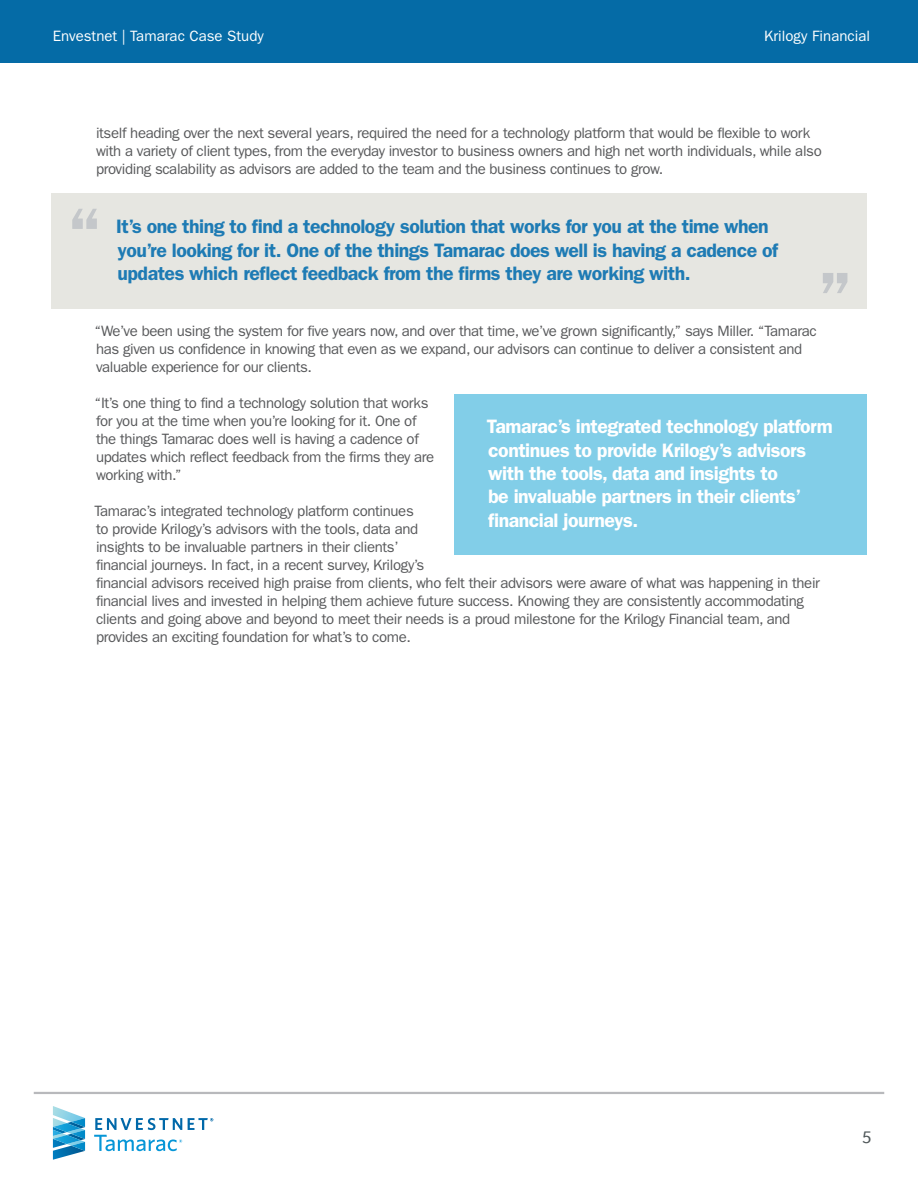
<style>
.page{position:relative;width:918px;height:1188px;background:#fff}
.page>*{position:absolute;margin:0;border:0;box-sizing:border-box;transform-origin:0 0}
.Paragraph_Style_1{font:600 72px "Franklin Gothic";color:#c4c7ca}
.Paragraph_Style_1-2{font:600 19.5px/23.4px "Franklin Gothic";letter-spacing:-.025em;color:#1e7bb4}
.Paragraph_Style_1-3{font:600 19.5px/23.4px "Franklin Gothic";letter-spacing:-.025em;color:#fff}
.t1{font:18px "Slate W01";color:#4f5759}
.Paragraph_Style_1-4{font:15px/18px "Franklin Gothic";letter-spacing:-.025em;color:#58595b}
.t2{font:15px "Franklin Gothic";color:#fff}
</style>
<div class="page">
<svg style="left:53px;top:1106px;width:32px;height:54px"></svg>
<svg style="left:188px;top:1118px;width:25px;height:12px"></svg>
<svg style="left:94px;top:1118px;width:88px;height:33px"></svg>
<div style="left:0;top:0;width:918px;height:63px;background:#056ba6"></div>
<hr style="left:34px;top:1092px;width:850px;height:2px;background:#b8b9bc">
<div style="left:454px;top:394px;width:413px;height:161px;background:#82cee8"></div>
<div style="left:51px;top:193px;width:816px;height:115px;background:#e6e6e1"></div>
<p class="t2" style="left:53px;top:27px;width:212px">Envestnet | Tamarac Case Study</p>
<p class="t2" style="left:764px;top:27px;width:107px">Krilogy Financial</p>
<p class="Paragraph_Style_1-4" style="left:96px;top:124px;width:727px">itself heading over the next several years, required the need for a technology platform that would be flexible to work with a variety of client types, from the everyday investor to business owners and high net worth individuals, while also providing scalability as advisors are added to the team and the business continues to grow.</p>
<p class="Paragraph_Style_1" style="left:67px;top:191px;width:36px">“</p>
<p class="Paragraph_Style_1-2" style="left:116px;top:215px;width:663px">It’s one thing to find a technology solution that works for you at the time when you’re looking for it. One of the things Tamarac does well is having a cadence of updates which reflect feedback from the firms they are working with.</p>
<p class="Paragraph_Style_1" style="left:818px;top:255px;width:36px">”</p>
<p class="Paragraph_Style_1-4" style="left:94px;top:322px;width:724px">“We’ve been using the system for five years now, and over that time, we’ve grown significantly,” says Miller. “Tamarac has given us confidence in knowing that even as we expand, our advisors can continue to deliver a consistent and valuable experience for our clients.</p>
<p class="Paragraph_Style_1-4" style="left:94px;top:394px;width:341px">“It’s one thing to find a technology solution that works for you at the time when you’re looking for it. One of the things Tamarac does well is having a cadence of updates which reflect feedback from the firms they are working with.”</p>
<p class="Paragraph_Style_1-4" style="left:94px;top:502px;width:727px">Tamarac’s integrated technology platform continues<br>to provide Krilogy’s advisors with the tools, data and<br>insights to be invaluable partners in their clients’<br>financial journeys. In fact, in a recent survey, Krilogy’s<br>financial advisors received high praise from clients, who felt their advisors were aware of what was happening in their financial lives and invested in helping them achieve future success. Knowing they are consistently accommodating clients and going above and beyond to meet their needs is a proud milestone for the Krilogy Financial team, and provides an exciting foundation for what’s to come.</p>
<p class="Paragraph_Style_1-3" style="left:487px;top:415px;width:347px">Tamarac’s integrated technology platform continues to provide Krilogy’s advisors with the tools, data and insights to<br>be invaluable partners in their clients’ financial journeys.</p>
<p class="t1" style="left:862px;top:1128px;width:11px">5</p>
</div>
